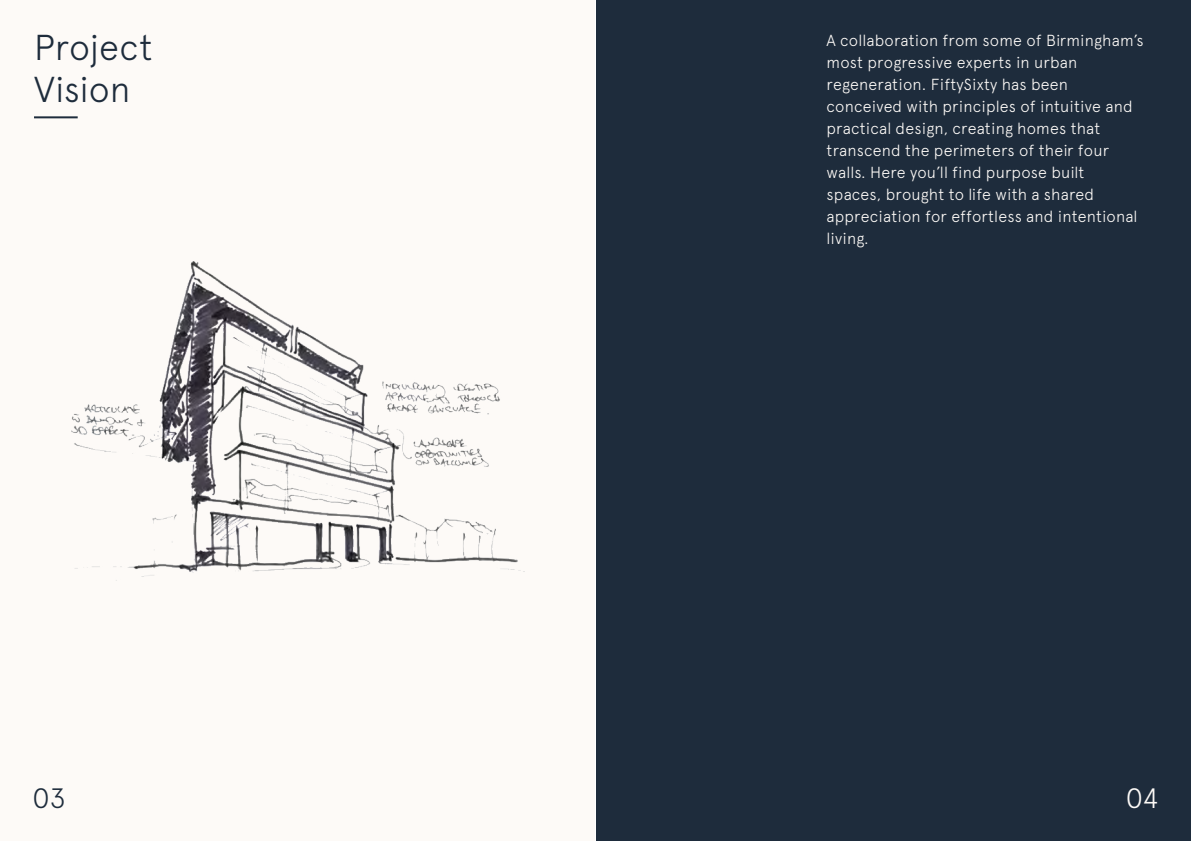
<style>
.page{position:relative;width:1191px;height:842px;background:#fff}
.page>*{position:absolute;margin:0;border:0;box-sizing:border-box;transform-origin:0 0}
.t1{font:300 36px/42px "Apercu";letter-spacing:-.005em;color:#1e2c3c}
.t2{font:300 28px "Apercu";color:#1e2c3c}
.t3{font:300 28px "Apercu";color:#fdfaf7}
.t4{font:300 16px/22px "Apercu";letter-spacing:.01em;color:#fdfaf7}
</style>
<div class="page">
<div style="left:0;top:0;width:595px;height:841px;background:#fdfaf7"></div>
<img style="left:71px;top:262px;width:453px;height:315px">
<div style="left:596px;top:0;width:594px;height:841px;background:#1e2c3c"></div>
<hr style="left:34px;top:116px;width:44px;height:2px;background:#1e2c3c">
<h1 class="t1" style="left:34px;top:26px;width:120px">Project<br>Vision</h1>
<p class="t4" style="left:826px;top:29px;width:318px">A collaboration from some of Birmingham’s most progressive experts in urban regeneration. FiftySixty has been conceived with principles of intuitive and practical design, creating homes that transcend the perimeters of their four walls. Here you’ll find purpose built<br>spaces, brought to life with a shared appreciation for effortless and intentional living.</p>
<h2 class="t2" style="left:33px;top:781px;width:35px">03</h2>
<h2 class="t3" style="left:1125px;top:782px;width:35px">04</h2>
</div>
